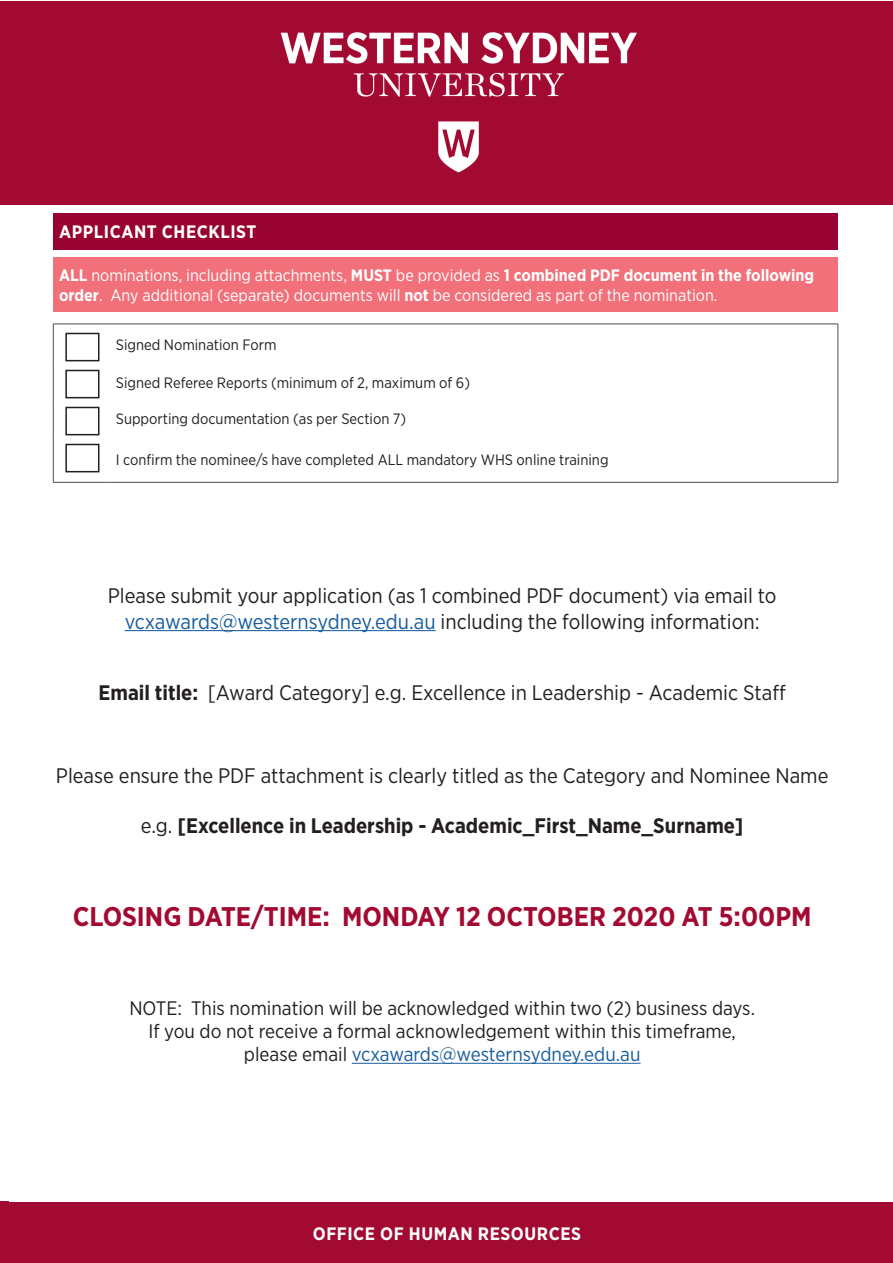
<style>
.page{position:relative;width:893px;height:1263px;background:#fff}
.page>*{position:absolute;margin:0;border:0;box-sizing:border-box;transform-origin:0 0}
.t1{font:700 27px "Gotham Narrow";color:#a30a32}
.t2{font:21px "Gotham Narrow";color:#231f20}
.t3{font:700 21px "Gotham Narrow";color:#231f20}
.t4{font:19.5px "Gotham Narrow";color:#231f20}
.t5{font:19.5px "Gotham Narrow";color:#175d9e}
.t6{font:700 18px "Gotham Narrow";letter-spacing:.03em;color:#fff}
.t7{font:16.5px/19.8px "Gotham Narrow";color:#fff}
.t8{font:15px "Gotham Narrow";color:#231f20}
.s1{font-weight:700}
.s2{color:#175d9e}
.s3{font-weight:400}
.s4{color:#231f20}
</style>
<div class="page">
<div style="left:0;top:1201px;width:9px;height:61px;background:#a30a32"></div>
<div style="left:0;top:1px;width:893px;height:203px;background:#a30a32"></div>
<img style="left:280px;top:32px;width:357px;height:141px">
<div style="left:0;top:1202px;width:893px;height:60px;background:#a30a32"></div>
<div style="left:53px;top:213px;width:785px;height:36px;background:#990332"></div>
<div style="left:53px;top:258px;width:785px;height:54px;background:#f17079"></div>
<hr style="left:53px;top:324px;width:57px;height:1px;background:#4b4c4d">
<hr style="left:53px;top:324px;width:1px;height:40px;background:#4b4c4d">
<hr style="left:110px;top:324px;width:728px;height:1px;background:#4b4c4d">
<hr style="left:838px;top:324px;width:1px;height:40px;background:#4b4c4d">
<hr style="left:53px;top:364px;width:1px;height:36px;background:#4b4c4d">
<hr style="left:838px;top:364px;width:1px;height:36px;background:#4b4c4d">
<hr style="left:53px;top:400px;width:1px;height:36px;background:#4b4c4d">
<hr style="left:838px;top:400px;width:1px;height:36px;background:#4b4c4d">
<hr style="left:53px;top:436px;width:1px;height:46px;background:#4b4c4d">
<hr style="left:838px;top:436px;width:1px;height:46px;background:#4b4c4d">
<hr style="left:53px;top:482px;width:57px;height:1px;background:#4b4c4d">
<hr style="left:110px;top:482px;width:728px;height:1px;background:#4b4c4d">
<div style="left:65px;top:333px;width:34px;height:28px;border:2px solid #231f20"></div>
<div style="left:65px;top:370px;width:34px;height:28px;border:2px solid #231f20"></div>
<hr style="left:125px;top:630px;width:311px;height:1px;background:#175d9e">
<hr style="left:352px;top:1063px;width:288px;height:1px;background:#175d9e">
<div style="left:65px;top:407px;width:34px;height:28px;border:2px solid #231f20"></div>
<div style="left:65px;top:444px;width:34px;height:28px;border:2px solid #231f20"></div>
<p class="t6" style="left:59px;top:221px;width:199px">APPLICANT CHECKLIST</p>
<p class="t7" style="left:59px;top:265px;width:757px"><span class="s1">ALL</span> nominations, including attachments, <span class="s1">MUST</span> be provided as <span class="s1">1 combined PDF document in the following order</span>. Any additional (separate) documents will <span class="s1">not</span> be considered as part of the nomination.</p>
<p class="t8" style="left:116px;top:335px;width:162px">Signed Nomination Form</p>
<p class="t8" style="left:116px;top:374px;width:356px">Signed Referee Reports (minimum of 2, maximum of 6)</p>
<p class="t8" style="left:116px;top:410px;width:292px">Supporting documentation (as per Section 7)</p>
<p class="t8" style="left:116px;top:451px;width:494px">I confirm the nominee/s have completed ALL mandatory WHS online training</p>
<p class="t2" style="left:108px;top:583px;width:670px">Please submit your application (as 1 combined PDF document) via email to</p>
<p class="t2" style="left:125px;top:608px;width:636px"><span class="s2">vcxawards@westernsydney.edu.au</span> including the following information:</p>
<p class="t2" style="left:99px;top:679px;width:689px"><span class="s1">Email title:</span> [Award Category] e.g. Excellence in Leadership - Academic Staff</p>
<p class="t2" style="left:56px;top:763px;width:774px">Please ensure the PDF attachment is clearly titled as the Category and Nominee Name</p>
<p class="t3" style="left:141px;top:812px;width:604px"><span class="s3">e.g.</span> [Excellence in Leadership - Academic_First_Name_Surname]</p>
<p class="t1" style="left:73px;top:899px;width:740px">CLOSING DATE/TIME: MONDAY 12 OCTOBER 2020 AT 5:00PM</p>
<p class="t4" style="left:129px;top:995px;width:627px">NOTE: This nomination will be acknowledged within two (2) business days.</p>
<p class="t4" style="left:149px;top:1019px;width:589px">If you do not receive a formal acknowledgement within this timeframe,</p>
<p class="t5" style="left:244px;top:1042px;width:398px"><span class="s4">please email</span> vcxawards@westernsydney.edu.au</p>
<p class="t6" style="left:313px;top:1222px;width:270px">OFFICE OF HUMAN RESOURCES</p>
</div>
